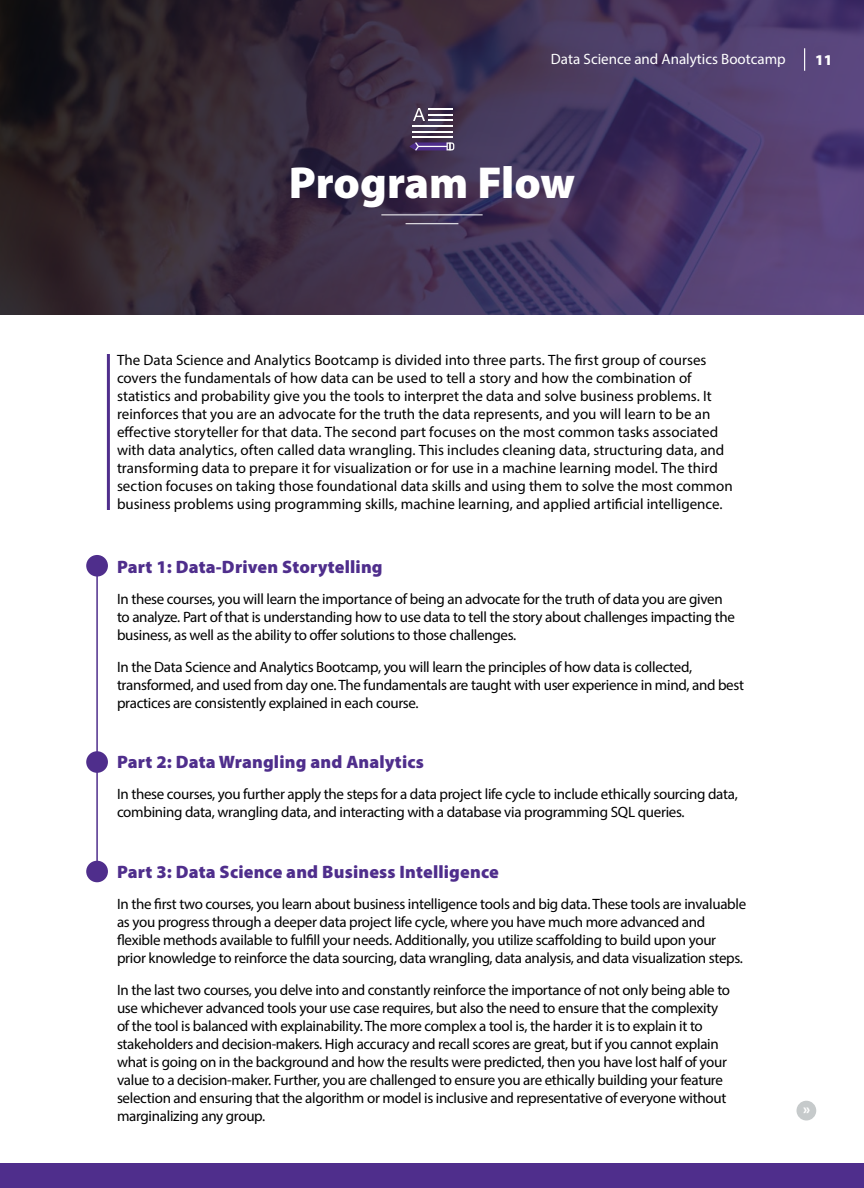
<style>
.page{position:relative;width:864px;height:1188px;background:#fff}
.page>*{position:absolute;margin:0;border:0;box-sizing:border-box;transform-origin:0 0}
.t1{font:900 45px "Myriad Pro";letter-spacing:-.005em;color:#fff}
.t2{font:900 18px "Myriad Pro";letter-spacing:.01em;color:#4f2e8c}
.t3{font:15px/18px "Myriad Pro";letter-spacing:-.02em;color:#000}
.t4{font:15px/18px "Myriad Pro";color:#000}
.t5{font:15px "Myriad Pro";color:#fff}
.t6{font:900 15px "Myriad Pro";color:#fff}
.t7{font:900 14.55px "Myriad Pro";color:#fff}
</style>
<div class="page">
<svg style="left:0;top:0;width:864px;height:315px;background:#3d2f4c"></svg>
<hr style="left:381px;top:214px;width:102px;height:1px;background:#fff">
<hr style="left:406px;top:223px;width:52px;height:1px;background:#fff">
<svg style="left:413px;top:108px;width:40px;height:13px"></svg>
<hr style="left:412px;top:125px;width:41px;height:2px;background:#fff">
<hr style="left:412px;top:131px;width:41px;height:1px;background:#fff">
<hr style="left:412px;top:137px;width:41px;height:1px;background:#fff">
<svg style="left:410px;top:142px;width:44px;height:9px"></svg>
<div style="left:86px;top:555px;width:22px;height:22px;background:#4f2e8c;border-radius:50%"></div>
<div style="left:86px;top:751px;width:22px;height:22px;background:#4f2e8c;border-radius:50%"></div>
<div style="left:86px;top:861px;width:22px;height:21px;background:#4f2e8c;border-radius:50%"></div>
<hr style="left:96px;top:574px;width:2px;height:290px;background:#4f2e8c">
<hr style="left:107px;top:354px;width:3px;height:156px;background:#4f2e8c">
<div style="left:797px;top:1101px;width:19px;height:19px;background:#c6cacb;border-radius:50%"></div>
<hr style="left:0;top:532px;width:1px;height:656px;background:#000">
<svg style="left:804px;top:48px;width:1px;height:23px"></svg>
<div style="left:0;top:1163px;width:864px;height:25px;background:#4f2e8c"></div>
<p class="t5" style="left:551px;top:50px;width:236px">Data Science and Analytics Bootcamp</p>
<p class="t6" style="left:815px;top:50px;width:19px">11</p>
<h1 class="t1" style="left:289px;top:153px;width:288px">Program Flow</h1>
<p class="t4" style="left:117px;top:351px;width:617px">The Data Science and Analytics Bootcamp is divided into three parts. The first group of courses covers the fundamentals of how data can be used to tell a story and how the combination of statistics and probability give you the tools to interpret the data and solve business problems. It reinforces that you are an advocate for the truth the data represents, and you will learn to be an effective storyteller for that data. The second part focuses on the most common tasks associated with data analytics, often called data wrangling. This includes cleaning data, structuring data, and transforming data to prepare it for visualization or for use in a machine learning model. The third section focuses on taking those foundational data skills and using them to solve the most common business problems using programming skills, machine learning, and applied artificial intelligence.</p>
<p class="t2" style="left:117px;top:555px;width:267px">Part 1: Data-Driven Storytelling</p>
<p class="t3" style="left:117px;top:590px;width:620px">In these courses, you will learn the importance of being an advocate for the truth of data you are given to analyze. Part of that is understanding how to use data to tell the story about challenges impacting the business, as well as the ability to offer solutions to those challenges.</p>
<p class="t3" style="left:117px;top:657px;width:629px">In the Data Science and Analytics Bootcamp, you will learn the principles of how data is collected, transformed, and used from day one. The fundamentals are taught with user experience in mind, and best practices are consistently explained in each course.</p>
<p class="t2" style="left:117px;top:750px;width:308px">Part 2: Data Wrangling and Analytics</p>
<p class="t3" style="left:117px;top:785px;width:622px">In these courses, you further apply the steps for a data project life cycle to include ethically sourcing data, combining data, wrangling data, and interacting with a database via programming SQL queries.</p>
<p class="t2" style="left:117px;top:860px;width:383px">Part 3: Data Science and Business Intelligence</p>
<p class="t3" style="left:117px;top:895px;width:631px">In the first two courses, you learn about business intelligence tools and big data. These tools are invaluable as you progress through a deeper data project life cycle, where you have much more advanced and flexible methods available to fulfill your needs. Additionally, you utilize scaffolding to build upon your prior knowledge to reinforce the data sourcing, data wrangling, data analysis, and data visualization steps.</p>
<p class="t3" style="left:117px;top:980px;width:615px">In the last two courses, you delve into and constantly reinforce the importance of not only being able to use whichever advanced tools your use case requires, but also the need to ensure that the complexity of the tool is balanced with explainability. The more complex a tool is, the harder it is to explain it to stakeholders and decision-makers. High accuracy and recall scores are great, but if you cannot explain what is going on in the background and how the results were predicted, then you have lost half of your value to a decision-maker. Further, you are challenged to ensure you are ethically building your feature selection and ensuring that the algorithm or model is inclusive and representative of everyone without marginalizing any group.</p>
<p class="t7" style="left:803px;top:1099px;width:9px">»</p>
</div>
